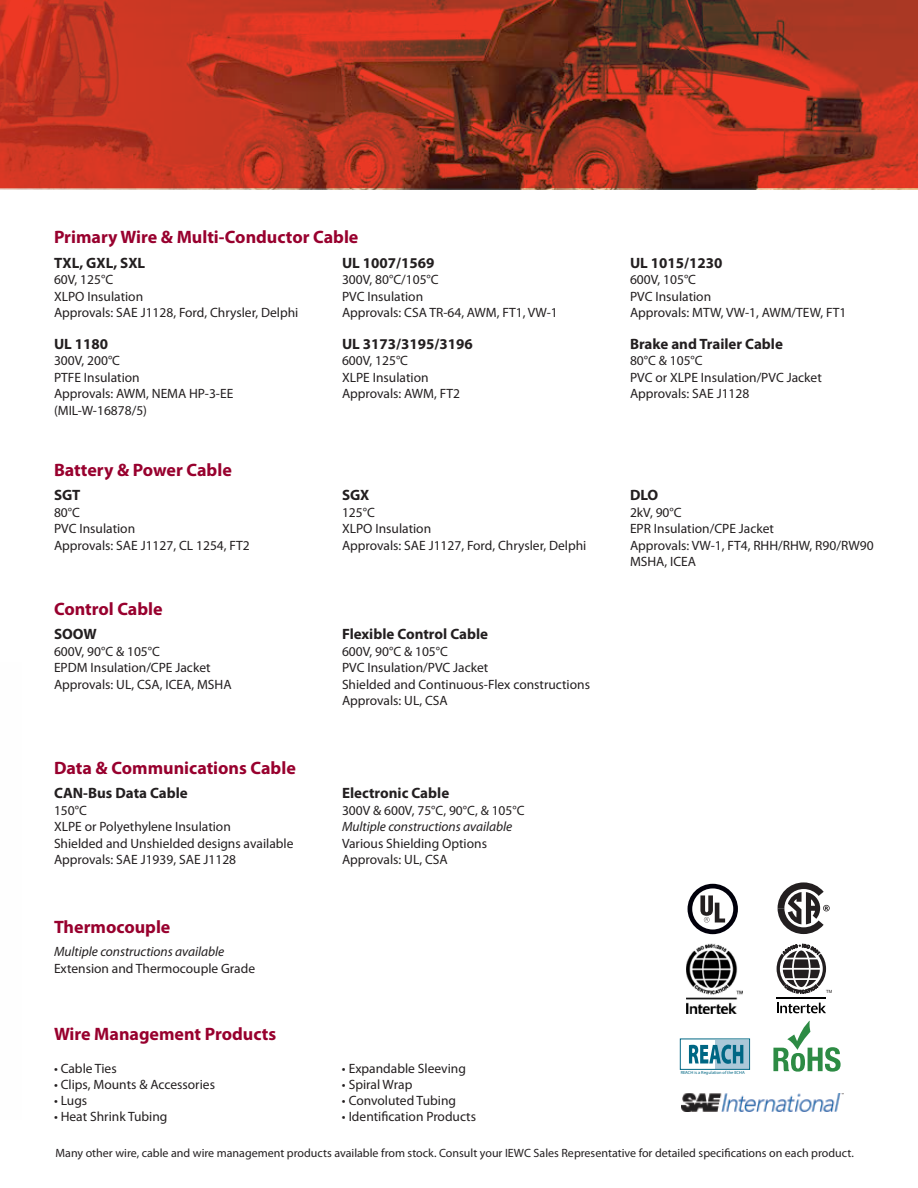
<style>
.page{position:relative;width:918px;height:1188px;background:#fff}
.page>*{position:absolute;margin:0;border:0;box-sizing:border-box;transform-origin:0 0}
.t1{font:700 18px "Myriad Pro";color:#98002e}
.t2{font:700 15px "Myriad Pro";color:#231f20}
.t3{font:13.5px/16.5px "Myriad Pro";color:#231f20}
.t4{font:italic 13.5px "Myriad Pro";letter-spacing:-.005em;color:#231f20}
.t5{font:12px "Myriad Pro";color:#231f20}
.t6{font:4.5px "Myriad Pro";color:#006784}
.t7{font:4.35px "Arial";color:#231f20}
</style>
<div class="page">
<img style="left:0;top:0;width:918px;height:190px">
<img style="left:682px;top:1093px;width:162px;height:18px">
<svg style="left:773px;top:1021px;width:68px;height:51px"></svg>
<svg style="left:778px;top:882px;width:52px;height:52px"></svg>
<svg style="left:688px;top:884px;width:50px;height:50px"></svg>
<div style="left:715px;top:1040px;width:34px;height:28px;background:#abc8d8"></div>
<svg style="left:689px;top:1045px;width:54px;height:19px"></svg>
<div style="left:680px;top:1039px;width:70px;height:31px;border:1px solid #006784"></div>
<svg style="left:777px;top:1003px;width:49px;height:10px"></svg>
<hr style="left:777px;top:997px;width:49px;height:2px;background:#000">
<img style="left:687px;top:944px;width:56px;height:69px">
<svg style="left:777px;top:944px;width:49px;height:50px"></svg>
<h1 class="t1" style="left:54px;top:225px;width:306px">Primary Wire &amp; Multi-Conductor Cable</h1>
<p class="t2" style="left:54px;top:253px;width:93px">TXL, GXL, SXL</p>
<p class="t3" style="left:54px;top:271px;width:246px">60V, 125°C<br>XLPO Insulation<br>Approvals: SAE J1128, Ford, Chrysler, Delphi</p>
<p class="t2" style="left:54px;top:334px;width:56px">UL 1180</p>
<p class="t3" style="left:54px;top:352px;width:181px">300V, 200°C<br>PTFE Insulation<br>Approvals: AWM, NEMA HP-3-EE (MIL-W-16878/5)</p>
<h1 class="t1" style="left:54px;top:458px;width:179px">Battery &amp; Power Cable</h1>
<p class="t2" style="left:54px;top:485px;width:28px">SGT</p>
<p class="t3" style="left:54px;top:504px;width:197px">80°C<br>PVC Insulation<br>Approvals: SAE J1127, CL 1254, FT2</p>
<h1 class="t1" style="left:54px;top:597px;width:110px">Control Cable</h1>
<p class="t2" style="left:54px;top:625px;width:44px">SOOW</p>
<p class="t3" style="left:54px;top:643px;width:179px">600V, 90°C &amp; 105°C<br>EPDM Insulation/CPE Jacket<br>Approvals: UL, CSA, ICEA, MSHA</p>
<h1 class="t1" style="left:54px;top:756px;width:243px">Data &amp; Communications Cable</h1>
<p class="t2" style="left:54px;top:783px;width:135px">CAN-Bus Data Cable</p>
<p class="t3" style="left:54px;top:802px;width:241px">150°C<br>XLPE or Polyethylene Insulation<br>Shielded and Unshielded designs available<br>Approvals: SAE J1939, SAE J1128</p>
<h1 class="t1" style="left:54px;top:915px;width:118px">Thermocouple</h1>
<p class="t4" style="left:54px;top:943px;width:172px">Multiple constructions available</p>
<p class="t3" style="left:54px;top:960px;width:203px">Extension and Thermocouple Grade</p>
<h1 class="t1" style="left:54px;top:1022px;width:224px">Wire Management Products</h1>
<p class="t3" style="left:54px;top:1060px;width:64px">• Cable Ties</p>
<p class="t3" style="left:54px;top:1076px;width:163px">• Clips, Mounts &amp; Accessories</p>
<p class="t3" style="left:54px;top:1092px;width:35px">• Lugs</p>
<p class="t3" style="left:54px;top:1108px;width:115px">• Heat Shrink Tubing</p>
<p class="t2" style="left:342px;top:253px;width:94px">UL 1007/1569</p>
<p class="t3" style="left:342px;top:271px;width:217px">300V, 80°C/105°C<br>PVC Insulation<br>Approvals: CSA TR-64, AWM, FT1, VW-1</p>
<p class="t2" style="left:342px;top:334px;width:132px">UL 3173/3195/3196</p>
<p class="t3" style="left:342px;top:352px;width:120px">600V, 125°C<br>XLPE Insulation<br>Approvals: AWM, FT2</p>
<p class="t2" style="left:342px;top:485px;width:29px">SGX</p>
<p class="t3" style="left:342px;top:504px;width:246px">125°C<br>XLPO Insulation<br>Approvals: SAE J1127, Ford, Chrysler, Delphi</p>
<p class="t2" style="left:342px;top:625px;width:148px">Flexible Control Cable</p>
<p class="t3" style="left:342px;top:643px;width:250px">600V, 90°C &amp; 105°C<br>PVC Insulation/PVC Jacket<br>Shielded and Continuous-Flex constructions<br>Approvals: UL, CSA</p>
<p class="t2" style="left:342px;top:783px;width:109px">Electronic Cable</p>
<p class="t3" style="left:342px;top:802px;width:184px">300V &amp; 600V, 75°C, 90°C, &amp; 105°C</p>
<p class="t4" style="left:342px;top:818px;width:172px">Multiple constructions available</p>
<p class="t3" style="left:342px;top:835px;width:147px">Various Shielding Options<br>Approvals: UL, CSA</p>
<p class="t3" style="left:342px;top:1060px;width:125px">• Expandable Sleeving</p>
<p class="t3" style="left:342px;top:1076px;width:72px">• Spiral Wrap</p>
<p class="t3" style="left:342px;top:1092px;width:116px">• Convoluted Tubing</p>
<p class="t3" style="left:342px;top:1108px;width:136px">• Identification Products</p>
<p class="t2" style="left:630px;top:253px;width:94px">UL 1015/1230</p>
<p class="t3" style="left:630px;top:271px;width:218px">600V, 105°C<br>PVC Insulation<br>Approvals: MTW, VW-1, AWM/TEW, FT1</p>
<p class="t2" style="left:630px;top:334px;width:154px">Brake and Trailer Cable</p>
<p class="t3" style="left:630px;top:352px;width:193px">80°C &amp; 105°C<br>PVC or XLPE Insulation/PVC Jacket<br>Approvals: SAE J1128</p>
<p class="t2" style="left:630px;top:485px;width:30px">DLO</p>
<p class="t3" style="left:630px;top:504px;width:245px">2kV, 90°C<br>EPR Insulation/CPE Jacket<br>Approvals: VW-1, FT4, RHH/RHW, R90/RW90<br>MSHA, ICEA</p>
<p class="t6" style="left:681px;top:1069px;width:66px">REACH is a Regulation of the ECHA</p>
<p class="t7" style="left:826px;top:989px;width:8px">TM</p>
<p class="t5" style="left:56px;top:1145px;width:800px">Many other wire, cable and wire management products available from stock. Consult your IEWC Sales Representative for detailed specifications on each product.</p>
</div>
